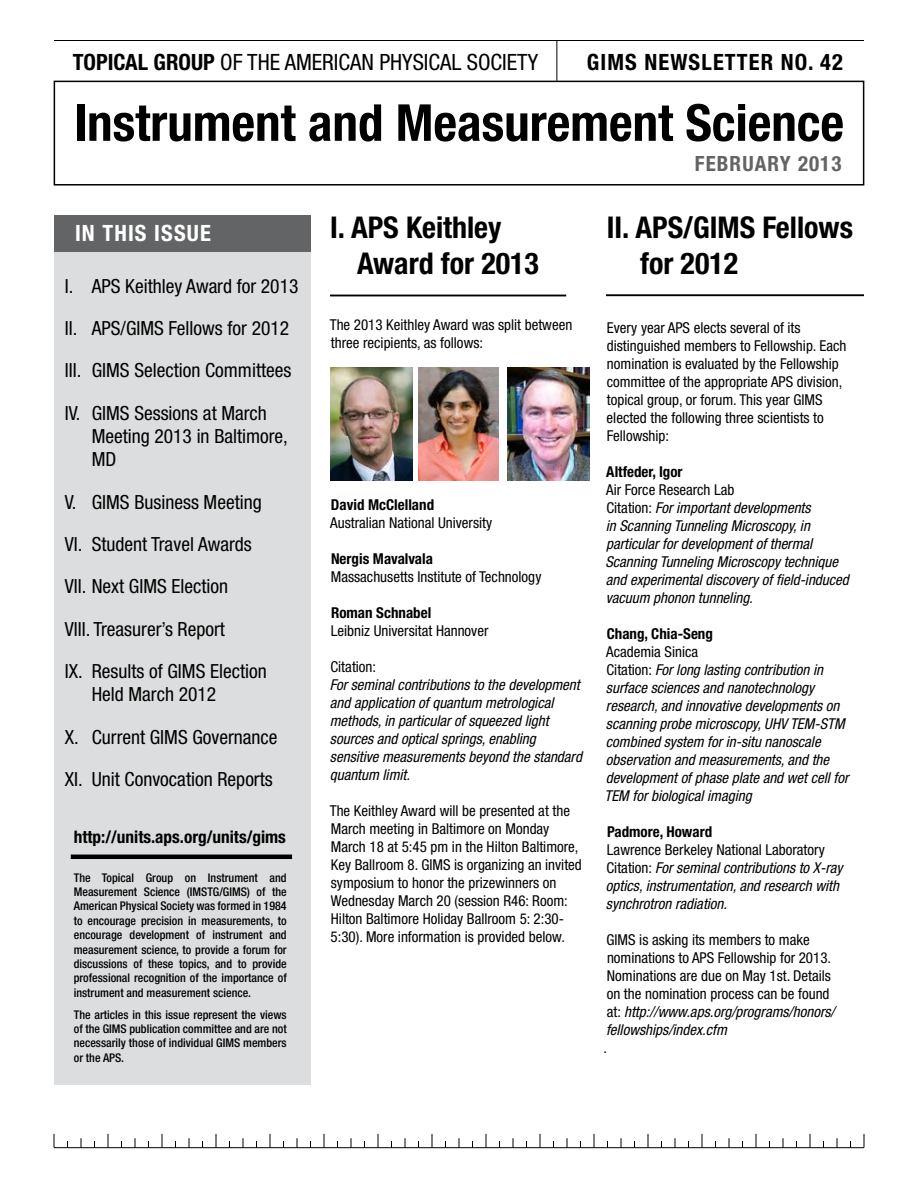
<style>
.page{position:relative;width:918px;height:1188px;background:#fff}
.page>*{position:absolute;margin:0;border:0;box-sizing:border-box;transform-origin:0 0}
.t1{font:700 condensed 51px "Helvetica Neue";color:#000}
.t2{font:700 condensed 30px/36px "Helvetica Neue";color:#000}
.t3{font:condensed 22.5px "Helvetica Neue";color:#000}
.t4{font:700 condensed 22.5px "Helvetica Neue";letter-spacing:.05em;color:#000}
.t5{font:700 condensed 22.5px "Helvetica Neue";letter-spacing:.05em;color:#fff}
.t6{font:700 condensed 21px "Helvetica Neue";letter-spacing:.05em;color:#636466}
.t7{font:condensed 19.5px/42.3px "Helvetica Neue";color:#000}
.t8{font:700 condensed 17.25px "Helvetica Neue";color:#000}
.t9{font:condensed 15px/18px "Helvetica Neue";color:#000}
.t10{font:italic condensed 15px/18px "Helvetica Neue";color:#000}
.t11{font:700 condensed 15px "Helvetica Neue";color:#000}
.t12{font:500 condensed 12px/14.4px "Helvetica Neue";color:#000;text-align:justify}
.s1{font-weight:700}
.s2{font-style:normal}
.s3{font-style:italic}
</style>
<div class="page">
<div style="left:54px;top:81px;width:810px;height:105px;border:2px solid #000"></div>
<hr style="left:54px;top:1147px;width:810px;height:1px;background:#000">
<svg style="left:54px;top:1134px;width:1px;height:14px"></svg>
<svg style="left:108px;top:1134px;width:1px;height:14px"></svg>
<svg style="left:162px;top:1134px;width:1px;height:14px"></svg>
<svg style="left:216px;top:1134px;width:1px;height:14px"></svg>
<svg style="left:270px;top:1134px;width:1px;height:14px"></svg>
<svg style="left:324px;top:1134px;width:1px;height:14px"></svg>
<svg style="left:378px;top:1134px;width:1px;height:14px"></svg>
<svg style="left:432px;top:1134px;width:1px;height:14px"></svg>
<svg style="left:486px;top:1134px;width:1px;height:14px"></svg>
<svg style="left:540px;top:1134px;width:1px;height:14px"></svg>
<svg style="left:594px;top:1134px;width:1px;height:14px"></svg>
<svg style="left:648px;top:1134px;width:1px;height:14px"></svg>
<svg style="left:702px;top:1134px;width:1px;height:14px"></svg>
<svg style="left:756px;top:1134px;width:1px;height:14px"></svg>
<svg style="left:810px;top:1134px;width:1px;height:14px"></svg>
<svg style="left:864px;top:1134px;width:1px;height:14px"></svg>
<hr style="left:556px;top:40px;width:1px;height:41px;background:#000">
<hr style="left:54px;top:40px;width:810px;height:1px;background:#000">
<div style="left:55px;top:215px;width:256px;height:869px;background:#dcddde"></div>
<div style="left:55px;top:215px;width:256px;height:36px;background:#636466"></div>
<hr style="left:71px;top:855px;width:221px;height:4px;background:#000">
<hr style="left:330px;top:295px;width:236px;height:1px;background:#000">
<hr style="left:606px;top:294px;width:258px;height:2px;background:#000">
<img style="left:330px;top:367px;width:82px;height:114px">
<img style="left:418px;top:367px;width:81px;height:114px">
<img style="left:508px;top:367px;width:82px;height:114px">
<h3 class="t3" style="left:73px;top:49px;width:467px"><span class="s1">TOPICAL GROUP</span> OF THE AMERICAN PHYSICAL SOCIETY</h3>
<h3 class="t4" style="left:587px;top:48px;width:258px">GIMS NEWSLETTER NO. 42</h3>
<h1 class="t1" style="left:74px;top:92px;width:772px">Instrument and Measurement Science</h1>
<h3 class="t5" style="left:75px;top:219px;width:137px">IN THIS ISSUE</h3>
<h3 class="t7" style="left:65px;top:265px;width:235px">I. APS Keithley Award for 2013<br>II. APS/GIMS Fellows for 2012<br>III. GIMS Selection Committees<br>IV. GIMS Sessions at March</h3>
<h3 class="t7" style="left:92px;top:424px;width:198px;line-height:23.4px">Meeting 2013 in Baltimore,<br>MD</h3>
<h3 class="t7" style="left:65px;top:481px;width:204px">V. GIMS Business Meeting<br>VI. Student Travel Awards<br>VII. Next GIMS Election<br>VIII. Treasurer’s Report<br>IX. Results of GIMS Election</h3>
<h3 class="t7" style="left:65px;top:673px;width:214px;text-indent:27px">Held March 2012<br>X. Current GIMS Governance<br>XI. Unit Convocation Reports</h3>
<p class="t8" style="left:74px;top:826px;width:214px">http://units.aps.org/units/gims</p>
<p class="t12" style="left:74px;top:870px;width:214px">The Topical Group on Instrument and Measurement Science (IMSTG/GIMS) of the American Physical Society was formed in 1984 to encourage precision in measurements, to encourage development of instrument and measurement science, to provide a forum for discussions of these topics, and to provide professional recognition of the importance of instrument and measurement science.</p>
<p class="t12" style="left:74px;top:1007px;width:214px">The articles in this issue represent the views of the GIMS publication committee and are not necessarily those of individual GIMS members or the APS.</p>
<h2 class="t2" style="left:357px;top:209px;width:183px;text-indent:-27px">I. APS Keithley<br>Award for 2013</h2>
<p class="t9" style="left:330px;top:316px;width:244px">The 2013 Keithley Award was split between three recipients, as follows:</p>
<p class="t11" style="left:331px;top:496px;width:105px">David McClelland</p>
<p class="t9" style="left:330px;top:514px;width:163px">Australian National University</p>
<p class="t11" style="left:331px;top:550px;width:103px">Nergis Mavalvala</p>
<p class="t9" style="left:331px;top:568px;width:212px">Massachusetts Institute of Technology</p>
<p class="t11" style="left:331px;top:604px;width:102px">Roman Schnabel</p>
<p class="t9" style="left:331px;top:622px;width:159px">Leibniz Universitat Hannover</p>
<p class="t9" style="left:330px;top:658px;width:47px">Citation:</p>
<p class="t10" style="left:330px;top:676px;width:254px">For seminal contributions to the development and application of quantum metrological methods, in particular of squeezed light sources and optical springs, enabling sensitive measurements beyond the standard quantum limit.</p>
<p class="t9" style="left:330px;top:802px;width:254px">The Keithley Award will be presented at the March meeting in Baltimore on Monday March 18 at 5:45 pm in the Hilton Baltimore, Key Ballroom 8. GIMS is organizing an invited symposium to honor the prizewinners on Wednesday March 20 (session R46: Room:<br>Hilton Baltimore Holiday Ballroom 5: 2:30- 5:30). More information is provided below.</p>
<h3 class="t6" style="left:695px;top:151px;width:148px">FEBRUARY 2013</h3>
<h2 class="t2" style="left:640px;top:209px;width:214px;text-indent:-34px">II. APS/GIMS Fellows for 2012</h2>
<p class="t9" style="left:607px;top:318px;width:241px">Every year APS elects several of its distinguished members to Fellowship. Each nomination is evaluated by the Fellowship committee of the appropriate APS division, topical group, or forum. This year GIMS elected the following three scientists to Fellowship:</p>
<p class="t11" style="left:606px;top:462px;width:78px">Altfeder, Igor</p>
<p class="t10" style="left:605px;top:480px;width:245px"><span class="s2">Air Force Research Lab<br>Citation:</span> For important developments<br>in Scanning Tunneling Microscopy, in particular for development of thermal Scanning Tunneling Microscopy technique and experimental discovery of field-induced vacuum phonon tunneling.</p>
<p class="t11" style="left:607px;top:624px;width:108px">Chang, Chia-Seng</p>
<p class="t10" style="left:604px;top:642px;width:246px"><span class="s2">Academia Sinica<br>Citation:</span> For long lasting contribution in surface sciences and nanotechnology research, and innovative developments on scanning probe microscopy, UHV TEM-STM combined system for in-situ nanoscale observation and measurements, and the development of phase plate and wet cell for TEM for biological imaging</p>
<p class="t11" style="left:607px;top:822px;width:107px">Padmore, Howard</p>
<p class="t10" style="left:606px;top:840px;width:238px"><span class="s2">Lawrence Berkeley National Laboratory Citation:</span> For seminal contributions to X-ray optics, instrumentation, and research with synchrotron radiation.</p>
<p class="t9" style="left:606px;top:930px;width:230px">GIMS is asking its members to make nominations to APS Fellowship for 2013.<br>Nominations are due on May 1st. Details on the nomination process can be found at: <span class="s3">http://www.aps.org/programs/honors/ fellowships/index.cfm</span></p>
<p class="t9" style="left:603px;top:1038px;width:5px">.</p>
</div>
